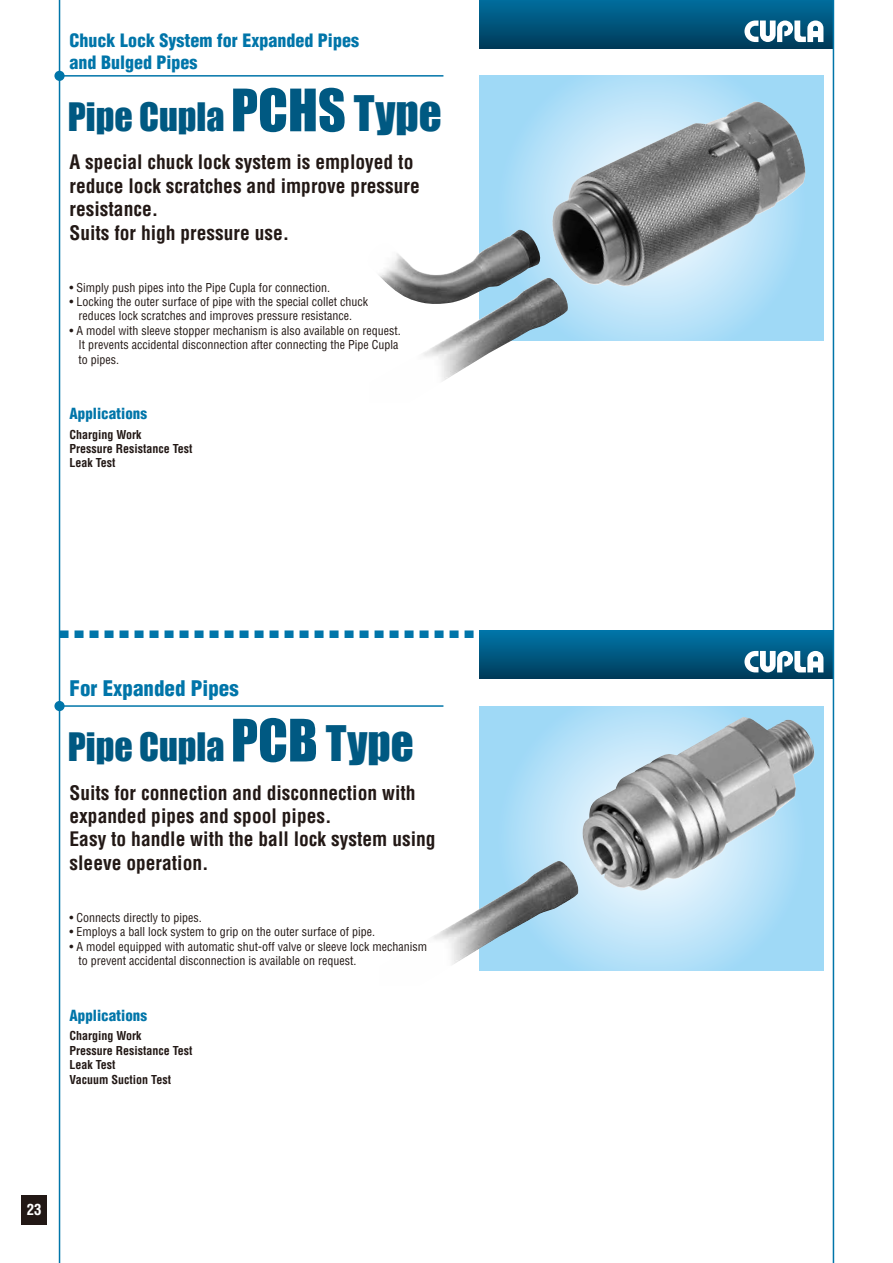
<style>
.page{position:relative;width:893px;height:1263px;background:#fff}
.page>*{position:absolute;margin:0;border:0;box-sizing:border-box;transform-origin:0 0}
.t1{font:36px "Impact";color:#005982}
.t2{font:900 condensed 21px "Helvetica";color:#0075a9}
.t3{font:700 condensed 19.5px/23.4px "Helvetica";color:#221815}
.t4{font:900 condensed 18px/21.6px "Helvetica";color:#0075a9}
.t5{font:900 condensed 15px "Helvetica";color:#0075a9}
.t6{font:700 condensed 15px "Helvetica";color:#fff}
.t7{font:condensed 12px/14.4px "Helvetica";color:#221815}
.t8{font:700 condensed 12px/14.4px "Helvetica";color:#221815}
.s1{font-size:54px}
.s2{font-size:45px}
</style>
<div class="page">
<svg style="left:479px;top:76px;width:344px;height:264px;background:#abddf7"></svg>
<svg style="left:479px;top:706px;width:344px;height:264px;background:#b1e0f8"></svg>
<img style="left:433px;top:861px;width:146px;height:110px">
<img style="left:581px;top:717px;width:237px;height:175px">
<img style="left:423px;top:278px;width:145px;height:103px">
<img style="left:378px;top:230px;width:163px;height:75px">
<img style="left:552px;top:102px;width:254px;height:185px">
<svg style="left:60px;top:630px;width:414px;height:8px"></svg>
<div style="left:479px;top:0;width:354px;height:48px;background:linear-gradient(to bottom,#016e9e,#013d5b)"></div>
<svg style="left:744px;top:21px;width:79px;height:21px"></svg>
<div style="left:479px;top:630px;width:354px;height:48px;background:linear-gradient(to bottom,#0076aa,#023f5d)"></div>
<svg style="left:744px;top:651px;width:79px;height:21px"></svg>
<div style="left:21px;top:1195px;width:26px;height:30px;background:#221815"></div>
<hr style="left:59px;top:0;width:1px;height:1263px;background:#0075a9">
<hr style="left:59px;top:75px;width:384px;height:2px;background:#0075a9">
<div style="left:54px;top:71px;width:11px;height:10px;background:#0075a9;border-radius:50%"></div>
<hr style="left:59px;top:705px;width:384px;height:2px;background:#0075a9">
<div style="left:54px;top:701px;width:11px;height:10px;background:#0075a9;border-radius:50%"></div>
<hr style="left:833px;top:0;width:1px;height:1263px;background:#0075a9">
<h3 class="t4" style="left:70px;top:30px;width:291px">Chuck Lock System for Expanded Pipes and Bulged Pipes</h3>
<h1 class="t1" style="left:68px;top:89px;width:376px">Pipe Cupla <span class="s1">PCHS</span> <span class="s2">Type</span></h1>
<h3 class="t3" style="left:70px;top:150px;width:352px">A special chuck lock system is employed to reduce lock scratches and improve pressure resistance.<br>Suits for high pressure use.</h3>
<p class="t7" style="left:70px;top:280px;width:262px">• Simply push pipes into the Pipe Cupla for connection.</p>
<p class="t7" style="left:70px;top:294px;width:300px;text-align:center">• Locking the outer surface of pipe with the special collet chuck reduces lock scratches and improves pressure resistance.</p>
<p class="t7" style="left:79px;top:323px;width:324px;text-indent:-9px">• A model with sleeve stopper mechanism is also available on request.<br>It prevents accidental disconnection after connecting the Pipe Cupla to pipes.</p>
<p class="t5" style="left:70px;top:404px;width:79px">Applications</p>
<p class="t8" style="left:70px;top:427px;width:125px">Charging Work<br>Pressure Resistance Test<br>Leak Test</p>
<h2 class="t2" style="left:70px;top:675px;width:171px">For Expanded Pipes</h2>
<h1 class="t1" style="left:68px;top:719px;width:348px">Pipe Cupla <span class="s1">PCB</span> <span class="s2">Type</span></h1>
<h3 class="t3" style="left:70px;top:781px;width:368px">Suits for connection and disconnection with expanded pipes and spool pipes.<br>Easy to handle with the ball lock system using sleeve operation.</h3>
<p class="t7" style="left:70px;top:910px;width:134px">• Connects directly to pipes.</p>
<p class="t7" style="left:70px;top:924px;width:307px">• Employs a ball lock system to grip on the outer surface of pipe.</p>
<p class="t7" style="left:79px;top:939px;width:350px;text-indent:-9px">• A model equipped with automatic shut-off valve or sleeve lock mechanism to prevent accidental disconnection is available on request.</p>
<p class="t5" style="left:70px;top:1006px;width:79px">Applications</p>
<p class="t8" style="left:70px;top:1029px;width:125px">Charging Work<br>Pressure Resistance Test<br>Leak Test<br>Vacuum Suction Test</p>
<p class="t6" style="left:27px;top:1200px;width:16px">23</p>
</div>
